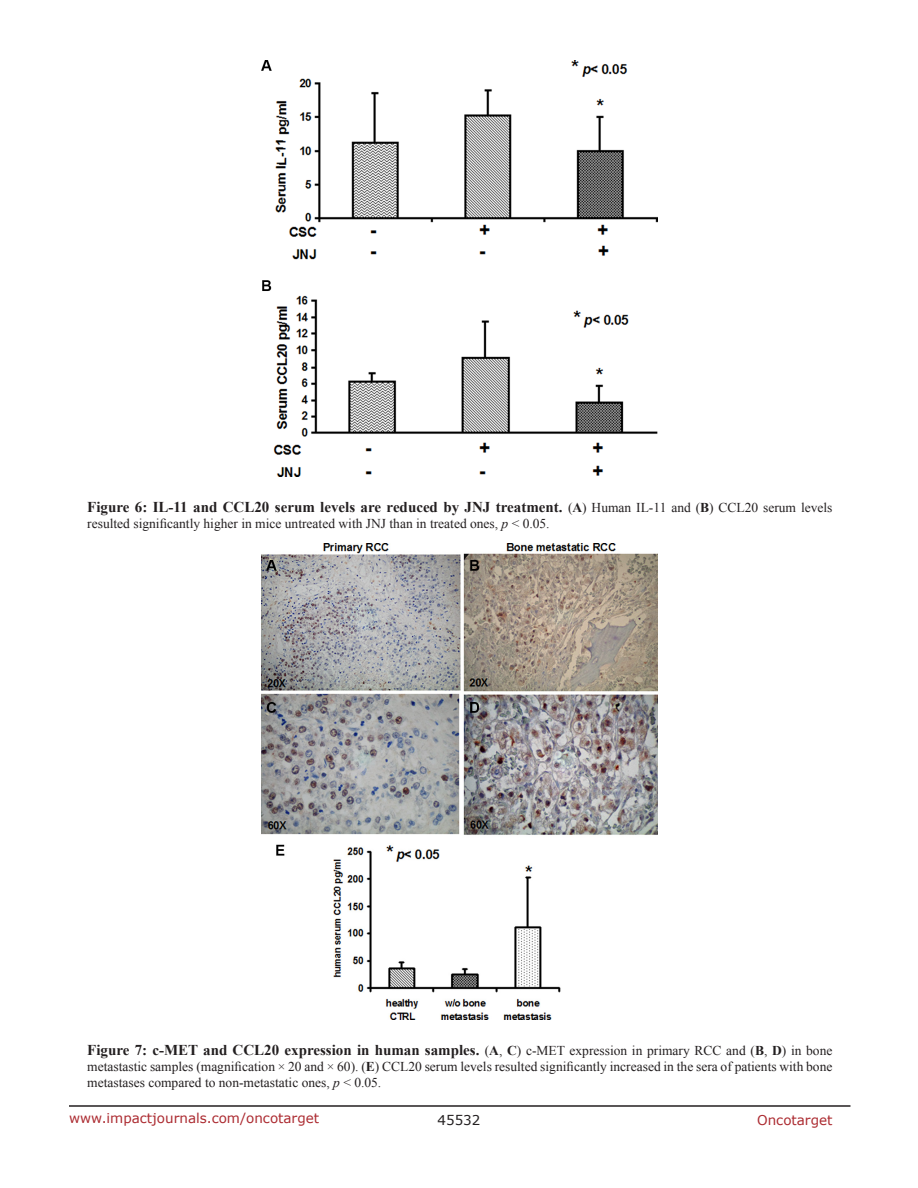
<style>
.page{position:relative;width:918px;height:1188px;background:#fff}
.page>*{position:absolute;margin:0;border:0;box-sizing:border-box;transform-origin:0 0}
.FigureText{font:700 15px "Times New Roman";color:#231f20}
.FigureText-2{font:13.5px/16.2px "Times New Roman";color:#231f20}
.t1{font:13.5px "Verdana";color:#ac2b31}
.t2{font:13.5px "Verdana";color:#231f20}
.s1{font-weight:400;font-size:13.5px}
.s2{font-size:13.5px}
.s3{font-style:italic}
.s4{font-weight:700}
</style>
<div class="page">
<hr style="left:69px;top:1105px;width:781px;height:2px;background:#231f20">
<img style="left:261px;top:60px;width:396px;height:417px">
<img style="left:261px;top:543px;width:396px;height:476px">
<p class="FigureText" style="left:87px;top:497px;width:747px">Figure 6: IL-11 and CCL20 serum levels are reduced by JNJ treatment. <span class="s1">(</span><span class="s2">A</span><span class="s1">) Human IL-11 and (</span><span class="s2">B</span><span class="s1">) CCL20 serum levels</span></p>
<p class="FigureText-2" style="left:87px;top:515px;width:464px">resulted significantly higher in mice untreated with JNJ than in treated ones, <span class="s3">p</span> &lt; 0.05.</p>
<p class="FigureText" style="left:87px;top:1040px;width:747px">Figure 7: c-MET and CCL20 expression in human samples. <span class="s1">(</span><span class="s2">A</span><span class="s1">,</span> <span class="s2">C</span><span class="s1">) c-MET expression in primary RCC and (</span><span class="s2">B</span><span class="s1">,</span> <span class="s2">D</span><span class="s1">) in bone</span></p>
<p class="FigureText-2" style="left:87px;top:1058px;width:747px">metastastic samples (magnification × 20 and × 60). (<span class="s4">E</span>) CCL20 serum levels resulted significantly increased in the sera of patients with bone metastases compared to non-metastatic ones, <span class="s3">p</span> &lt; 0.05.</p>
<p class="t1" style="left:69px;top:1109px;width:252px">www.impactjournals.com/oncotarget</p>
<p class="t2" style="left:438px;top:1111px;width:44px">45532</p>
<p class="t1" style="left:757px;top:1111px;width:77px">Oncotarget</p>
</div>
